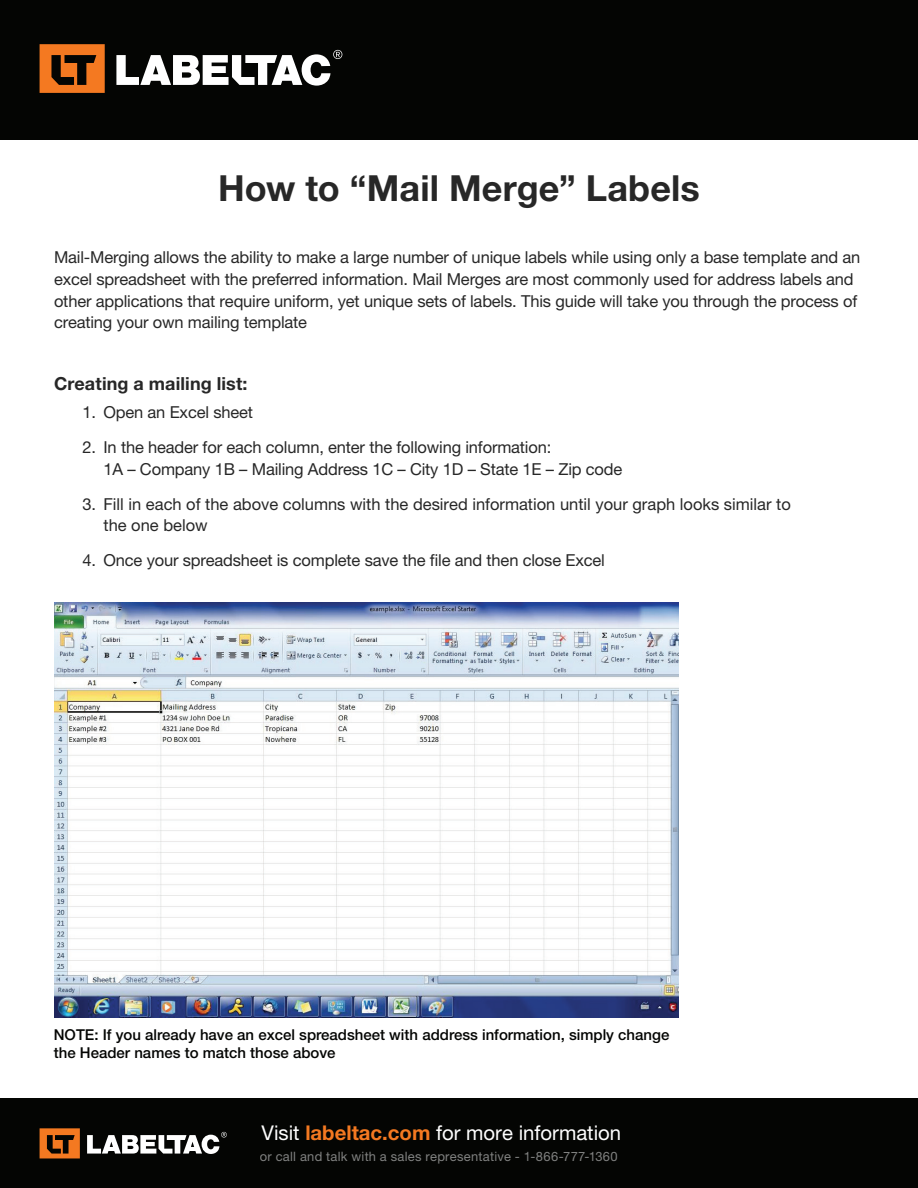
<style>
.page{position:relative;width:918px;height:1188px;background:#fff}
.page>*{position:absolute;margin:0;border:0;box-sizing:border-box;transform-origin:0 0}
.t1{font:700 36px "Helvetica Neue LT Pro";letter-spacing:.005em;color:#272727}
.t2{font:20.4px "Helvetica Neue LT Pro";color:#fff}
.t3{font:700 18px "Helvetica Neue LT Pro";letter-spacing:.005em;color:#272727}
.t4{font:16.5px/21.6px "Helvetica Neue LT Pro";letter-spacing:-.01em;color:#272727}
.t5{font:500 15px/18px "Helvetica Neue LT Pro";color:#040503}
.t6{font:12.9px "Helvetica Neue LT Pro";letter-spacing:.02em;color:#808180}
.s1{font-weight:700;color:#f47921}
</style>
<div class="page">
<div style="left:0;top:0;width:918px;height:140px;background:#040503"></div>
<div style="left:0;top:1099px;width:918px;height:89px;background:#040503"></div>
<svg style="left:40px;top:1128px;width:40px;height:30px"></svg>
<svg style="left:87px;top:1132px;width:140px;height:22px"></svg>
<svg style="left:40px;top:44px;width:65px;height:49px"></svg>
<svg style="left:116px;top:50px;width:226px;height:36px"></svg>
<img style="left:54px;top:603px;width:625px;height:414px">
<h1 class="t1" style="left:218px;top:166px;width:483px">How to “Mail Merge” Labels</h1>
<p class="t4" style="left:54px;top:246px;width:808px">Mail-Merging allows the ability to make a large number of unique labels while using only a base template and an excel spreadsheet with the preferred information. Mail Merges are most commonly used for address labels and other applications that require uniform, yet unique sets of labels. This guide will take you through the process of creating your own mailing template</p>
<p class="t3" style="left:54px;top:372px;width:195px">Creating a mailing list:</p>
<p class="t4" style="left:83px;top:401px;width:172px">1. Open an Excel sheet</p>
<p class="t4" style="left:104px;top:436px;width:520px;text-indent:-21px">2. In the header for each column, enter the following information:<br>1A – Company 1B – Mailing Address 1C – City 1D – State 1E – Zip code</p>
<p class="t4" style="left:104px;top:493px;width:689px;text-indent:-21px">3. Fill in each of the above columns with the desired information until your graph looks similar to the one below</p>
<p class="t4" style="left:83px;top:550px;width:524px">4. Once your spreadsheet is complete save the file and then close Excel</p>
<p class="t5" style="left:54px;top:1026px;width:617px">NOTE: If you already have an excel spreadsheet with address information, simply change the Header names to match those above</p>
<p class="t2" style="left:262px;top:1121px;width:361px">Visit <span class="s1">labeltac.com</span> for more information</p>
<p class="t6" style="left:260px;top:1149px;width:359px">or call and talk with a sales representative - 1-866-777-1360</p>
</div>
